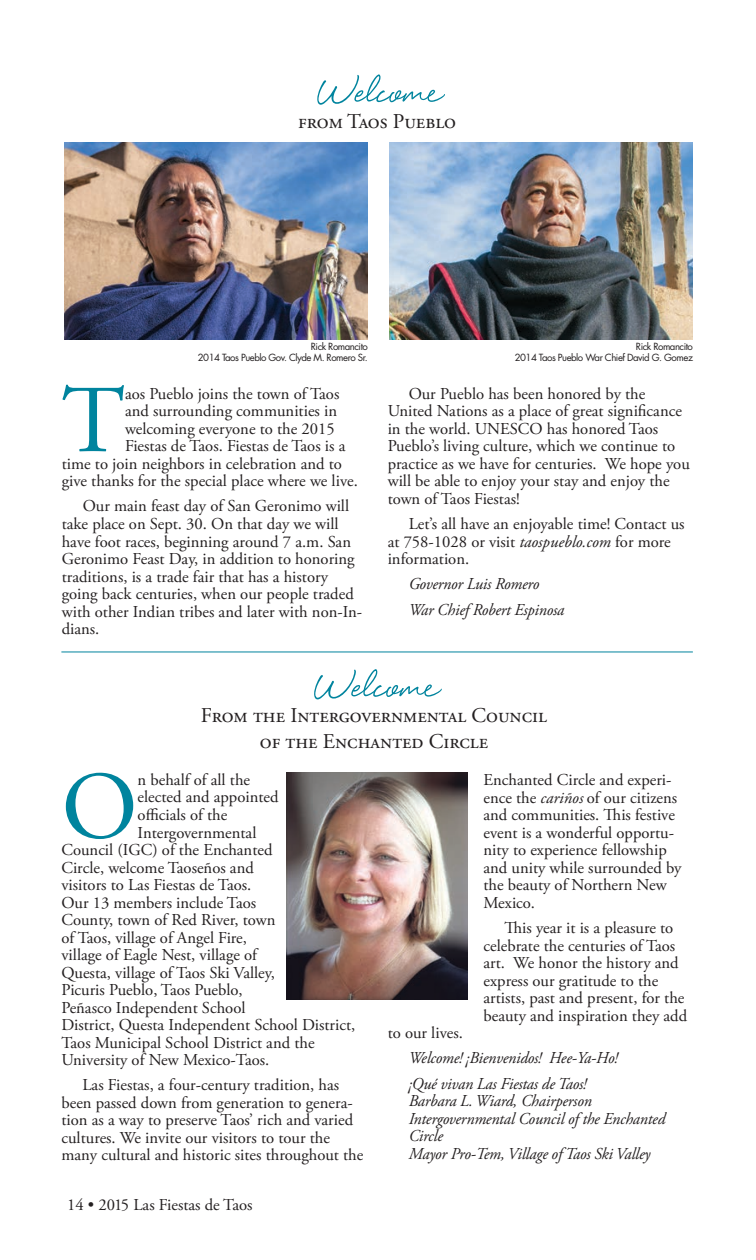
<style>
.page{position:relative;width:756px;height:1260px;background:#fff}
.page>*{position:absolute;margin:0;border:0;box-sizing:border-box;transform-origin:0 0}
.t1{font:95.73px "Adobe Garamond Pro";color:#00849e}
.t2{font:63px "Eye Catching Pro";color:#00849e}
.t3{font:21px/25.4px "Adobe Garamond Pro";color:#231f20;text-align:center}
.t4{font:16.62px/17.5px "Adobe Garamond Pro";letter-spacing:-.005em;color:#231f20}
.t5{font:italic 16.62px/17.5px "Adobe Garamond Pro";letter-spacing:-.01em;color:#231f20}
.t6{font:16.62px "Adobe Garamond Pro";letter-spacing:-.035em;color:#231f20}
.t7{font:9.62px/11.5px "Futura Std";letter-spacing:-.05em;color:#231f20;text-align:right}
.s1{font-style:italic}
.s2{font-style:normal}
</style>
<div class="page">
<img style="left:64px;top:142px;width:304px;height:197px">
<img style="left:389px;top:142px;width:304px;height:197px">
<img style="left:287px;top:772px;width:181px;height:228px">
<hr style="left:61px;top:652px;width:632px;height:1px;background:#00849e">
<p class="t2" style="left:317px;top:66px;width:122px">Welcome</p>
<p class="t3" style="left:298px;top:109px;width:159px">from Taos Pueblo</p>
<p class="t7" style="left:198px;top:341px;width:172px">Rick Romancito<br>2014 Taos Pueblo Gov. Clyde M. Romero Sr.</p>
<p class="t7" style="left:515px;top:341px;width:180px">Rick Romancito<br>2014 Taos Pueblo War Chief David G. Gomez</p>
<p class="t1" style="left:62px;top:363px;width:65px">T</p>
<p class="t4" style="left:125px;top:385px;width:216px">aos Pueblo joins the town of Taos</p>
<p class="t4" style="left:125px;top:403px;width:214px">and surrounding communities in</p>
<p class="t4" style="left:125px;top:420px;width:211px">welcoming everyone to the 2015</p>
<p class="t4" style="left:125px;top:438px;width:222px">Fiestas de Taos. Fiestas de Taos is a</p>
<p class="t4" style="left:62px;top:455px;width:282px">time to join neighbors in celebration and to</p>
<p class="t4" style="left:62px;top:473px;width:298px">give thanks for the special place where we live.</p>
<p class="t4" style="left:62px;top:498px;width:302px;text-indent:21px">Our main feast day of San Geronimo will take place on Sept. 30. On that day we will have foot races, beginning around 7 a.m. San Geronimo Feast Day, in addition to honoring traditions, is a trade fair that has a history going back centuries, when our people traded with other Indian tribes and later with non-In&shy;dians.</p>
<p class="t4" style="left:388px;top:385px;width:304px;text-indent:21px">Our Pueblo has been honored by the United Nations as a place of great significance in the world. UNESCO has honored Taos Pueblo’s living culture, which we continue to practice as we have for centuries. We hope you will be able to enjoy your stay and enjoy the town of Taos Fiestas!</p>
<p class="t4" style="left:388px;top:516px;width:298px;text-indent:21px">Let’s all have an enjoyable time! Contact us at 758-1028 or visit <span class="s1">taospueblo.com</span> for more information.</p>
<p class="t5" style="left:409px;top:572px;width:157px;line-height:25.4px">Governor Luis Romero<br>War Chief Robert Espinosa</p>
<p class="t2" style="left:314px;top:661px;width:122px">Welcome</p>
<p class="t3" style="left:201px;top:704px;width:348px">From the Intergovernmental Council of the Enchanted Circle</p>
<p class="t1" style="left:61px;top:750px;width:78px">O</p>
<p class="t4" style="left:138px;top:772px;width:114px">n behalf of all the</p>
<p class="t4" style="left:138px;top:789px;width:142px">elected and appointed</p>
<p class="t4" style="left:138px;top:807px;width:91px">officials of the</p>
<p class="t4" style="left:138px;top:824px;width:120px">Intergovernmental</p>
<p class="t4" style="left:61px;top:842px;width:213px">Council (IGC) of the Enchanted</p>
<p class="t4" style="left:61px;top:859px;width:194px">Circle, welcome Taoseños and</p>
<p class="t4" style="left:61px;top:877px;width:191px">visitors to Las Fiestas de Taos.</p>
<p class="t4" style="left:61px;top:894px;width:196px">Our 13 members include Taos</p>
<p class="t4" style="left:61px;top:912px;width:215px">County, town of Red River, town</p>
<p class="t4" style="left:61px;top:929px;width:187px">of Taos, village of Angel Fire,</p>
<p class="t4" style="left:61px;top:947px;width:199px">village of Eagle Nest, village of</p>
<p class="t4" style="left:61px;top:964px;width:215px">Questa, village of Taos Ski Valley,</p>
<p class="t4" style="left:61px;top:982px;width:183px">Picuris Pueblo, Taos Pueblo,</p>
<p class="t4" style="left:61px;top:999px;width:186px">Peñasco Independent School</p>
<p class="t4" style="left:61px;top:1017px;width:295px">District, Questa Independent School District,</p>
<p class="t4" style="left:61px;top:1034px;width:255px">Taos Municipal School District and the</p>
<p class="t4" style="left:61px;top:1052px;width:209px">University of New Mexico-Taos.</p>
<p class="t4" style="left:61px;top:1077px;width:304px;text-indent:21px">Las Fiestas, a four-century tradition, has been passed down from generation to genera&shy;tion as a way to preserve Taos’ rich and varied cultures. We invite our visitors to tour the many cultural and historic sites throughout the</p>
<p class="t6" style="left:67px;top:1195px;width:187px">14 • 2015 Las Fiestas de Taos</p>
<p class="t4" style="left:484px;top:772px;width:200px">Enchanted Circle and experi&shy;ence the <span class="s1">cariños</span> of our citizens and communities. This festive event is a wonderful opportu&shy;nity to experience fellowship and unity while surrounded by the beauty of Northern New<br>Mexico.</p>
<p class="t4" style="left:484px;top:920px;width:205px;text-indent:21px">This year it is a pleasure to celebrate the centuries of Taos art. We honor the history and express our gratitude to the artists, past and present, for the beauty and inspiration they add</p>
<p class="t5" style="left:409px;top:1021px;width:211px;line-height:25.2px;text-indent:-21px"><span class="s2">to our lives.<br></span>Welcome! ¡Bienvenidos! Hee-Ya-Ho! ¡Qué vivan Las Fiestas de Taos!</p>
<p class="t5" style="left:409px;top:1093px;width:258px">Barbara L. Wiard, Chairperson<br>Intergovernmental Council of the Enchanted<br>Circle<br>Mayor Pro-Tem, Village of Taos Ski Valley</p>
</div>
